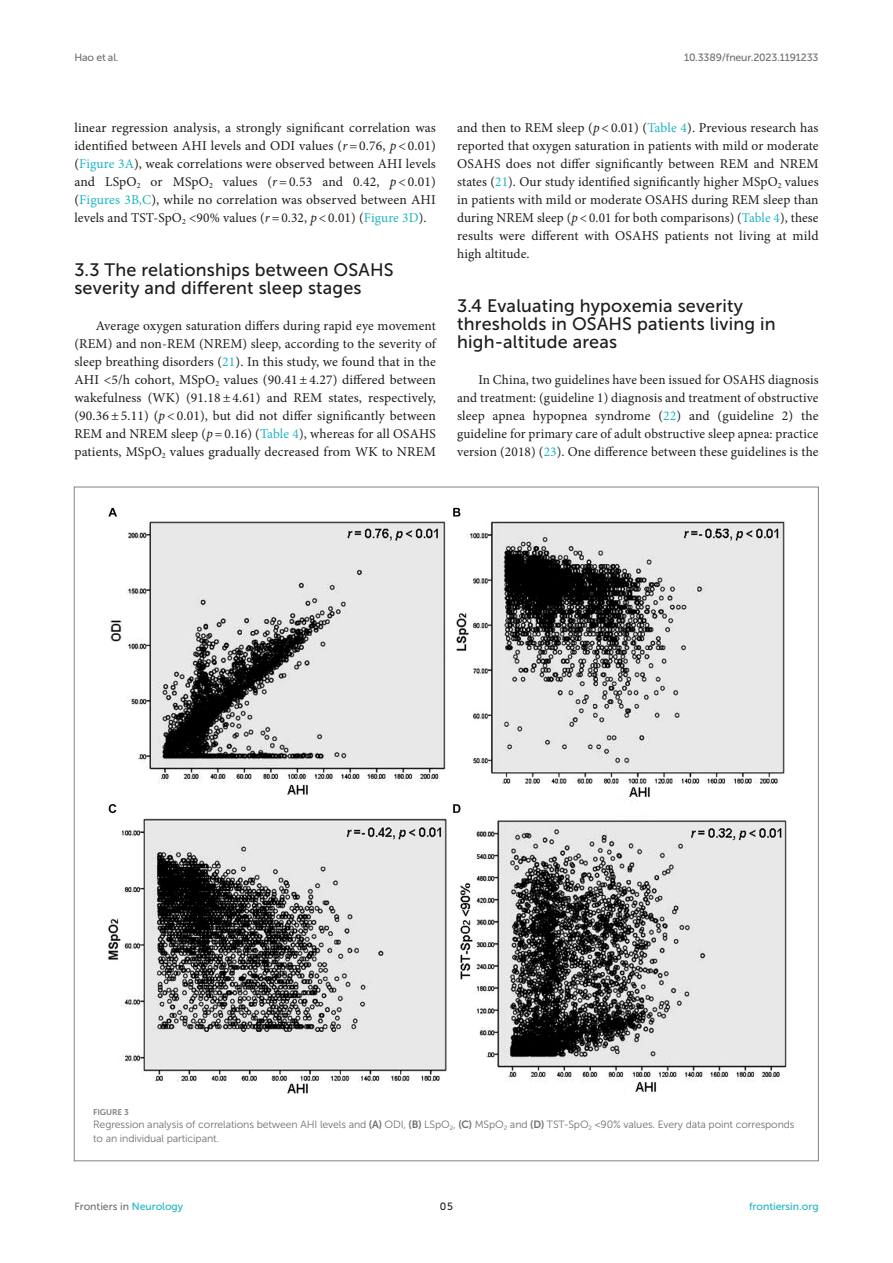
<style>
.page{position:relative;width:893px;height:1263px;background:#fff}
.page>*{position:absolute;margin:0;border:0;box-sizing:border-box;transform-origin:0 0}
.HEAD_2{font:18px/18px "Museo Sans 500";letter-spacing:.01em;color:#1b1c1b}
.TEXT_FLUSH{font:13.5px/18px "Minion Pro";letter-spacing:.01em;color:#1b1c1b;text-align:justify}
.FIG_LEG{font:10.5px/13.5px "Museo Sans 300";letter-spacing:-.01em;color:#706f70}
.t1{font:10.5px "Museo Sans 500";letter-spacing:-.015em;color:#706f70}
.t2{font:10.5px "Museo Sans 500";color:#1db5c3}
.t3{font:10.5px "Museo Sans 500";color:#1b1c1b}
.FIG_HD{font:8.25px "Museo Sans 700";letter-spacing:-.01em;color:#7e7f7f}
.s1{font-style:italic}
.s2{color:#1db5c3}
.s3{font-family:"Museo Sans 700"}
</style>
<div class="page">
<img style="left:108px;top:507px;width:679px;height:587px">
<p class="t1" style="left:74px;top:51px;width:46px">Hao et al.</p>
<p class="t1" style="left:684px;top:51px;width:136px">10.3389/fneur.2023.1191233</p>
<p class="TEXT_FLUSH" style="left:74px;top:119px;width:363px">linear regression analysis, a strongly significant correlation was identified between AHI levels and ODI values (<span class="s1">r</span>= 0.76, <span class="s1">p</span> &lt; 0.01) (<span class="s2">Figure 3A</span>), weak correlations were observed between AHI levels and LSpO<sub>2</sub> or MSpO<sub>2</sub> values (<span class="s1">r</span>=0.53 and 0.42, <span class="s1">p</span> &lt; 0.01) (<span class="s2">Figures 3B,C</span>), while no correlation was observed between AHI levels and TST-SpO<sub>2</sub> &lt;90% values (<span class="s1">r</span> =0.32, <span class="s1">p</span> &lt; 0.01) (<span class="s2">Figure 3D</span>).</p>
<p class="HEAD_2" style="left:74px;top:261px;width:321px">3.3 The relationships between OSAHS severity and different sleep stages</p>
<p class="TEXT_FLUSH" style="left:74px;top:317px;width:363px;text-indent:21px">Average oxygen saturation differs during rapid eye movement (REM) and non-REM (NREM) sleep, according to the severity of sleep breathing disorders (<span class="s2">21</span>). In this study, we found that in the AHI &lt;5/h cohort, MSpO<sub>2</sub> values (90.41± 4.27) differed between wakefulness (WK) (91.18± 4.61) and REM states, respectively, (90.36± 5.11) (<span class="s1">p</span> &lt; 0.01), but did not differ significantly between REM and NREM sleep (<span class="s1">p</span>= 0.16) (<span class="s2">Table 4</span>), whereas for all OSAHS patients, MSpO<sub>2</sub> values gradually decreased from WK to NREM</p>
<p class="TEXT_FLUSH" style="left:457px;top:119px;width:363px">and then to REM sleep (<span class="s1">p</span> &lt; 0.01) (<span class="s2">Table 4</span>). Previous research has reported that oxygen saturation in patients with mild or moderate OSAHS does not differ significantly between REM and NREM states (<span class="s2">21</span>). Our study identified significantly higher MSpO<sub>2</sub> values in patients with mild or moderate OSAHS during REM sleep than during NREM sleep (<span class="s1">p</span> &lt; 0.01 for both comparisons) (<span class="s2">Table 4</span>), these results were different with OSAHS patients not living at mild high altitude.</p>
<p class="HEAD_2" style="left:457px;top:297px;width:320px">3.4 Evaluating hypoxemia severity thresholds in OSAHS patients living in high-altitude areas</p>
<p class="TEXT_FLUSH" style="left:457px;top:371px;width:363px;text-indent:21px">In China, two guidelines have been issued for OSAHS diagnosis and treatment: (guideline 1) diagnosis and treatment of obstructive sleep apnea hypopnea syndrome (<span class="s2">22</span>) and (guideline 2) the guideline for primary care of adult obstructive sleep apnea: practice version (2018) (<span class="s2">23</span>). One difference between these guidelines is the</p>
<p class="FIG_HD" style="left:93px;top:1107px;width:37px">FIGURE 3</p>
<p class="FIG_LEG" style="left:93px;top:1118px;width:703px">Regression analysis of correlations between AHI levels and <span class="s3">(A)</span> ODI, <span class="s3">(B)</span> LSpO<sub>2</sub>, <span class="s3">(C)</span> MSpO<sub>2</sub> and <span class="s3">(D)</span> TST-SpO<sub>2</sub> &lt;90% values. Every data point corresponds to an individual participant.</p>
<p class="t1" style="left:74px;top:1200px;width:110px">Frontiers in <span class="s2">Neurology</span></p>
<p class="t3" style="left:440px;top:1200px;width:14px">05</p>
<p class="t2" style="left:749px;top:1200px;width:71px">frontiersin.org</p>
</div>
